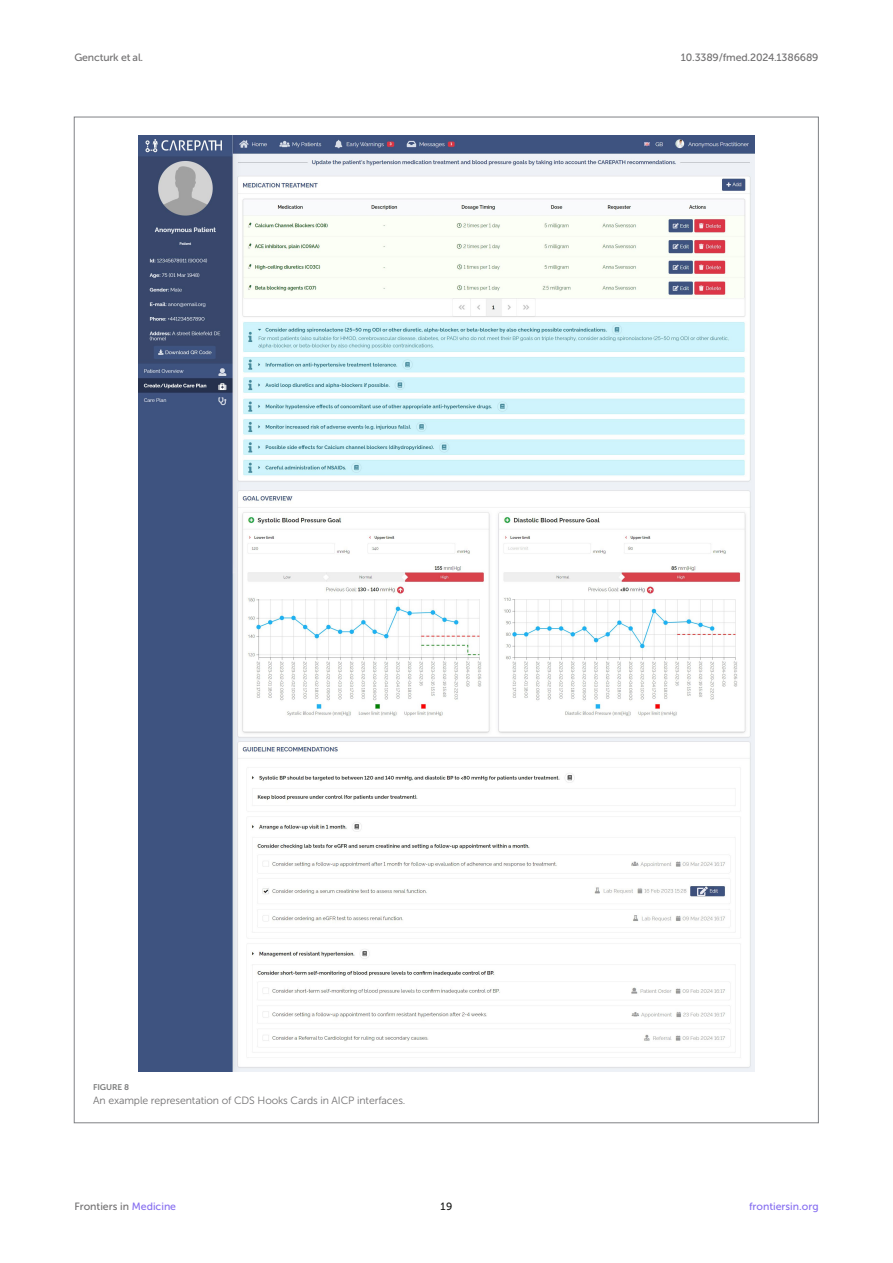
<style>
.page{position:relative;width:893px;height:1263px;background:#fff}
.page>*{position:absolute;margin:0;border:0;box-sizing:border-box;transform-origin:0 0}
.t1{font:10.5px "Museo Sans 500";letter-spacing:-.015em;color:#706f70}
.FIG_LEG{font:10.5px "Museo Sans 300";letter-spacing:-.01em;color:#706f70}
.t2{font:10.5px "Museo Sans 500";color:#856df0}
.t3{font:10.5px "Museo Sans 500";color:#1b1c1b}
.FIG_HD{font:8.25px "Museo Sans 700";letter-spacing:-.01em;color:#7e7f7f}
.s1{color:#856df0}
</style>
<div class="page">
<img style="left:138px;top:136px;width:616px;height:935px">
<p class="t1" style="left:74px;top:51px;width:70px">Gencturk et al.</p>
<p class="t1" style="left:681px;top:51px;width:139px">10.3389/fmed.2024.1386689</p>
<p class="FIG_HD" style="left:93px;top:1083px;width:37px">FIGURE 8</p>
<p class="FIG_LEG" style="left:93px;top:1094px;width:314px">An example representation of CDS Hooks Cards in AICP interfaces.</p>
<p class="t1" style="left:74px;top:1200px;width:103px">Frontiers in <span class="s1">Medicine</span></p>
<p class="t3" style="left:440px;top:1200px;width:13px">19</p>
<p class="t2" style="left:749px;top:1200px;width:71px">frontiersin.org</p>
</div>
